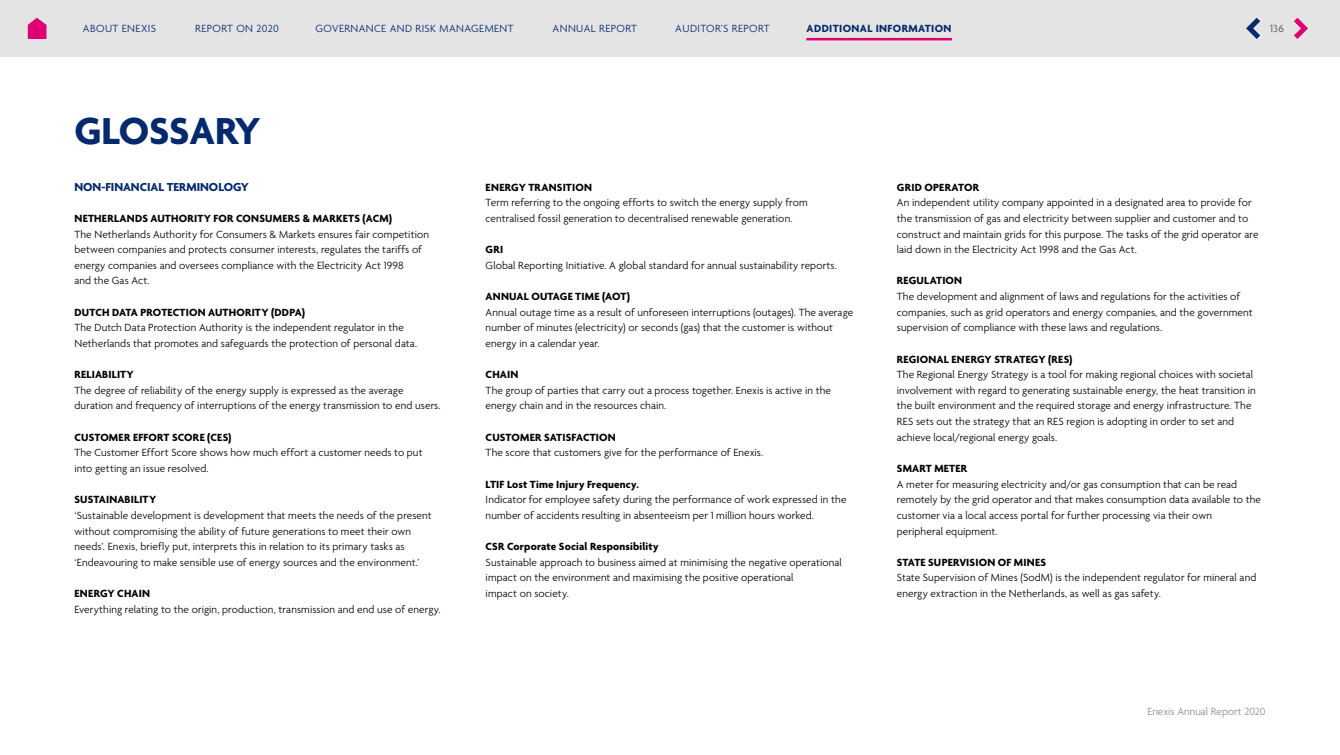
<style>
.page{position:relative;width:1340px;height:755px;background:#fff}
.page>*{position:absolute;margin:0;border:0;box-sizing:border-box;transform-origin:0 0}
.Header_1{font:700 40.62px "Agenda";letter-spacing:-.005em;color:#04296c}
.Header_2{font:700 12.5px "Agenda";color:#04296c}
.Paragraph_Body{font:300 11.25px/15.6px "Agenda";letter-spacing:.01em;color:#000}
.t1{font:300 11.25px "Agenda";letter-spacing:.035em;color:#04296c}
.t2{font:300 11.25px "Agenda";color:#8d8d8d}
.t3{font:700 11.25px "Agenda";letter-spacing:.035em;color:#04296c}
.t4{font:11.25px "Agenda";color:#635d63}
.s1{font-weight:700}
</style>
<div class="page">
<div style="left:0;top:0;width:1339px;height:57px;background:#e4e4e4"></div>
<svg style="left:1294px;top:18px;width:13px;height:21px"></svg>
<svg style="left:1246px;top:18px;width:14px;height:21px"></svg>
<svg style="left:28px;top:18px;width:18px;height:21px"></svg>
<hr style="left:806px;top:38px;width:146px;height:2px;background:#de0073">
<p class="t1" style="left:83px;top:23px;width:75px">ABOUT ENEXIS</p>
<p class="t1" style="left:195px;top:23px;width:85px">REPORT ON 2020</p>
<p class="t1" style="left:315px;top:23px;width:200px">GOVERNANCE AND RISK MANAGEMENT</p>
<p class="t1" style="left:552px;top:23px;width:86px">ANNUAL REPORT</p>
<p class="t1" style="left:675px;top:23px;width:96px">AUDITOR’S REPORT</p>
<p class="t3" style="left:806px;top:23px;width:146px">ADDITIONAL INFORMATION</p>
<p class="t4" style="left:1270px;top:22px;width:15px">136</p>
<p class="Header_1" style="left:74px;top:109px;width:188px">GLOSSARY</p>
<p class="Header_2" style="left:74px;top:180px;width:176px">NON-FINANCIAL TERMINOLOGY</p>
<p class="Paragraph_Body" style="left:74px;top:211px;width:356px"><span class="s1">NETHERLANDS AUTHORITY FOR CONSUMERS &amp; MARKETS (ACM)<br></span>The Netherlands Authority for Consumers &amp; Markets ensures fair competition between companies and protects consumer interests, regulates the tariffs of energy companies and oversees compliance with the Electricity Act 1998<br>and the Gas Act.</p>
<p class="Paragraph_Body" style="left:74px;top:305px;width:344px"><span class="s1">DUTCH DATA PROTECTION AUTHORITY (DDPA)<br></span>The Dutch Data Protection Authority is the independent regulator in the<br>Netherlands that promotes and safeguards the protection of personal data.</p>
<p class="Paragraph_Body" style="left:74px;top:367px;width:368px"><span class="s1">RELIABILITY<br></span>The degree of reliability of the energy supply is expressed as the average duration and frequency of interruptions of the energy transmission to end users.</p>
<p class="Paragraph_Body" style="left:74px;top:430px;width:350px"><span class="s1">CUSTOMER EFFORT SCORE (CES)<br></span>The Customer Effort Score shows how much effort a customer needs to put into getting an issue resolved.</p>
<p class="Paragraph_Body" style="left:74px;top:492px;width:359px"><span class="s1">SUSTAINABILITY<br></span>‘Sustainable development is development that meets the needs of the present without compromising the ability of future generations to meet their own needs’. Enexis, briefly put, interprets this in relation to its primary tasks as ‘Endeavouring to make sensible use of energy sources and the environment.’</p>
<p class="Paragraph_Body" style="left:74px;top:586px;width:367px"><span class="s1">ENERGY CHAIN<br></span>Everything relating to the origin, production, transmission and end use of energy.</p>
<p class="Paragraph_Body" style="left:485px;top:180px;width:323px"><span class="s1">ENERGY TRANSITION<br></span>Term referring to the ongoing efforts to switch the energy supply from centralised fossil generation to decentralised renewable generation.</p>
<p class="Paragraph_Body" style="left:485px;top:242px;width:353px"><span class="s1">GRI<br></span>Global Reporting Initiative. A global standard for annual sustainability reports.</p>
<p class="Paragraph_Body" style="left:485px;top:289px;width:369px"><span class="s1">ANNUAL OUTAGE TIME (AOT)<br></span>Annual outage time as a result of unforeseen interruptions (outages). The average number of minutes (electricity) or seconds (gas) that the customer is without energy in a calendar year.</p>
<p class="Paragraph_Body" style="left:485px;top:367px;width:347px"><span class="s1">CHAIN<br></span>The group of parties that carry out a process together. Enexis is active in the energy chain and in the resources chain.</p>
<p class="Paragraph_Body" style="left:485px;top:430px;width:279px"><span class="s1">CUSTOMER SATISFACTION<br></span>The score that customers give for the performance of Enexis.</p>
<p class="Paragraph_Body" style="left:485px;top:477px;width:362px"><span class="s1">LTIF Lost Time Injury Frequency.<br></span>Indicator for employee safety during the performance of work expressed in the number of accidents resulting in absenteeism per 1 million hours worked.</p>
<p class="Paragraph_Body" style="left:485px;top:539px;width:358px"><span class="s1">CSR Corporate Social Responsibility<br></span>Sustainable approach to business aimed at minimising the negative operational impact on the environment and maximising the positive operational<br>impact on society.</p>
<p class="Paragraph_Body" style="left:896px;top:180px;width:363px"><span class="s1">GRID OPERATOR<br></span>An independent utility company appointed in a designated area to provide for the transmission of gas and electricity between supplier and customer and to construct and maintain grids for this purpose. The tasks of the grid operator are laid down in the Electricity Act 1998 and the Gas Act.</p>
<p class="Paragraph_Body" style="left:896px;top:274px;width:357px"><span class="s1">REGULATION<br></span>The development and alignment of laws and regulations for the activities of companies, such as grid operators and energy companies, and the government supervision of compliance with these laws and regulations.</p>
<p class="Paragraph_Body" style="left:896px;top:352px;width:360px"><span class="s1">REGIONAL ENERGY STRATEGY (RES)<br></span>The Regional Energy Strategy is a tool for making regional choices with societal involvement with regard to generating sustainable energy, the heat transition in the built environment and the required storage and energy infrastructure. The RES sets out the strategy that an RES region is adopting in order to set and achieve local/regional energy goals.</p>
<p class="Paragraph_Body" style="left:896px;top:461px;width:366px"><span class="s1">SMART METER<br></span>A meter for measuring electricity and/or gas consumption that can be read remotely by the grid operator and that makes consumption data available to the customer via a local access portal for further processing via their own<br>peripheral equipment.</p>
<p class="Paragraph_Body" style="left:896px;top:555px;width:361px"><span class="s1">STATE SUPERVISION OF MINES<br></span>State Supervision of Mines (SodM) is the independent regulator for mineral and energy extraction in the Netherlands, as well as gas safety.</p>
<p class="t2" style="left:1147px;top:705px;width:120px">Enexis Annual Report 2020</p>
</div>
